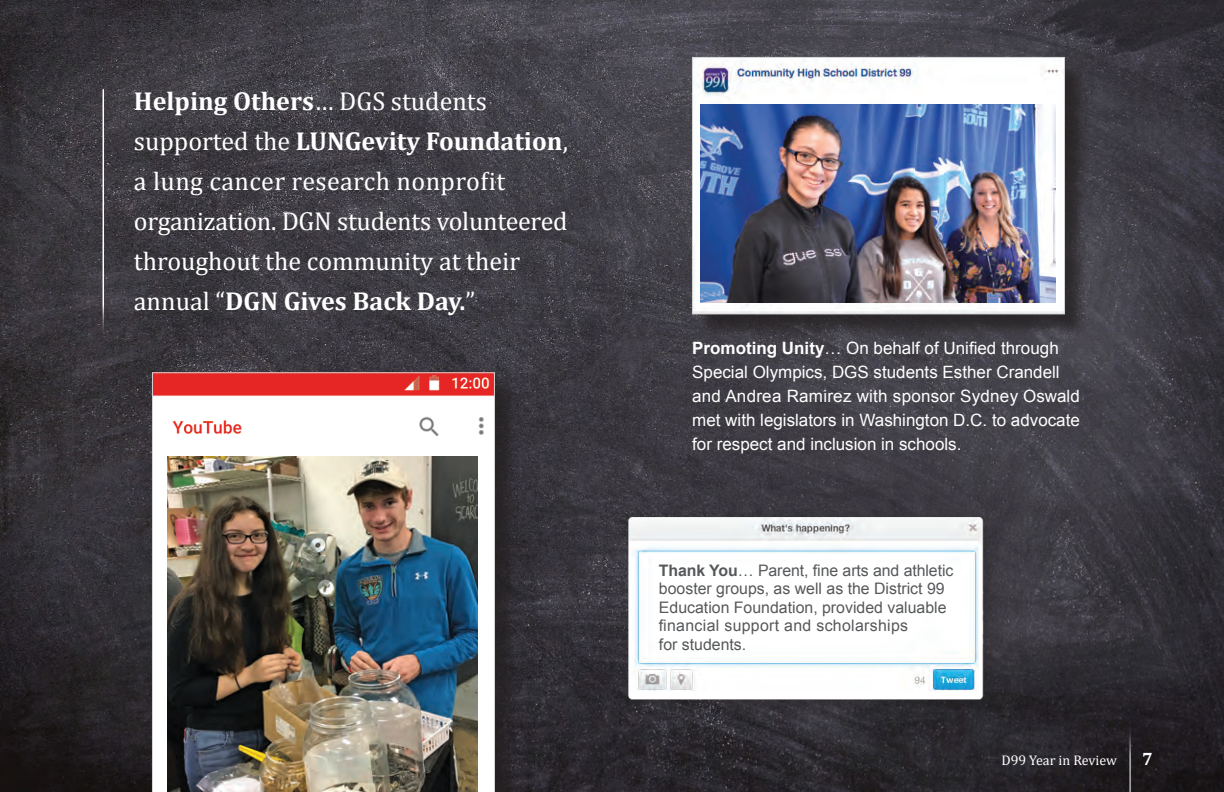
<style>
.page{position:relative;width:1224px;height:792px;background:#fff}
.page>*{position:absolute;margin:0;border:0;box-sizing:border-box;transform-origin:0 0}
.Body{font:26px/40px "Cambria";color:#fff}
.t1{font:700 18px "Cambria";color:#fff}
.t2{font:17px/24px "Arial";color:#fff}
.t3{font:15.8px/18.4px "Arial";color:#57585a}
.t4{font:14px "Cambria";color:#fff}
.s1{font-weight:700}
</style>
<div class="page">
<img style="left:1px;top:0;width:1223px;height:792px">
<hr style="left:0;top:0;width:1px;height:792px;background:#ee1d23">
<p class="Body" style="left:134px;top:81px;width:436px"><span class="s1">Helping Others</span>… DGS students supported the <span class="s1">LUNGevity Foundation</span>, a lung cancer research nonprofit organization. DGN students volunteered throughout the community at their annual “<span class="s1">DGN Gives Back Day.</span>”</p>
<p class="t2" style="left:692px;top:337px;width:389px"><span class="s1">Promoting Unity</span>… On behalf of Unified through Special Olympics, DGS students Esther Crandell and Andrea Ramirez with sponsor Sydney Oswald met with legislators in Washington D.C. to advocate for respect and inclusion in schools.</p>
<p class="t3" style="left:659px;top:561px;width:296px"><span class="s1">Thank You</span>… Parent, fine arts and athletic booster groups, as well as the District 99<br>Education Foundation, provided valuable financial support and scholarships<br>for students.</p>
<p class="t4" style="left:1001px;top:752px;width:117px">D99 Year in Review</p>
<p class="t1" style="left:1142px;top:746px;width:12px">7</p>
</div>
